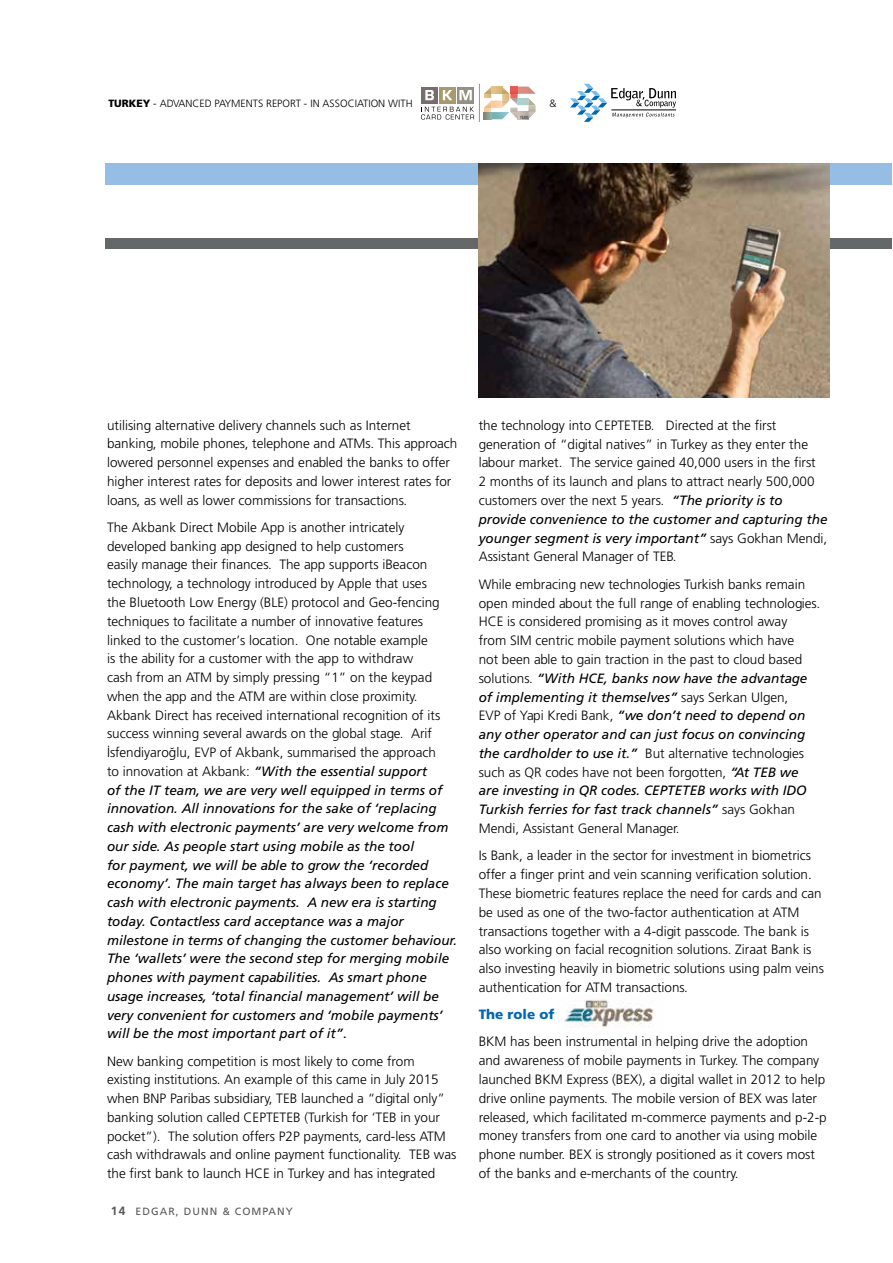
<style>
.page{position:relative;width:893px;height:1263px;background:#fff}
.page>*{position:absolute;margin:0;border:0;box-sizing:border-box;transform-origin:0 0}
.t1{font:13.5px/18.8px "Frutiger Light Nr Tr";color:#000}
.t2{font:13.5px/18.8px "Frutiger Italic Tr";color:#000}
.t3{font:13.5px "Frutiger Black Nr Tr";color:#0067b1}
.t4{font:10.5px "Frutiger Light Nr Tr";color:#000}
.t5{font:10.5px "Frutiger Normal Tr";letter-spacing:.1em;color:#58595b}
.s1{font-family:"Frutiger Black Nr Tr"}
.s2{font-family:"Frutiger Light Nr Tr"}
.s3{font-family:"Frutiger Bold Tr";font-size:12px}
.s4{font-family:"Frutiger Italic Tr"}
</style>
<div class="page">
<div style="left:105px;top:164px;width:787px;height:21px;background:#96bee5"></div>
<div style="left:105px;top:238px;width:787px;height:11px;background:#656868"></div>
<hr style="left:479px;top:84px;width:1px;height:38px;background:#939598">
<svg style="left:484px;top:87px;width:52px;height:32px"></svg>
<div style="left:421px;top:87px;width:17px;height:16px;background:#766d6c"></div>
<svg style="left:425px;top:90px;width:9px;height:10px"></svg>
<div style="left:439px;top:87px;width:17px;height:16px;background:#a8996e"></div>
<svg style="left:443px;top:90px;width:9px;height:10px"></svg>
<div style="left:457px;top:87px;width:17px;height:16px;background:#939084"></div>
<svg style="left:459px;top:90px;width:13px;height:10px"></svg>
<svg style="left:421px;top:107px;width:53px;height:12px"></svg>
<svg style="left:570px;top:84px;width:106px;height:38px"></svg>
<img style="left:564px;top:999px;width:90px;height:29px">
<img style="left:479px;top:164px;width:350px;height:234px">
<p class="t4" style="left:108px;top:97px;width:306px"><span class="s1">TURKEY</span> - ADVANCED PAYMENTS REPORT - IN ASSOCIATION WITH</p>
<p class="t4" style="left:549px;top:97px;width:9px">&amp;</p>
<p class="t1" style="left:107px;top:416px;width:352px">utilising alternative delivery channels such as Internet banking, mobile phones, telephone and ATMs. This approach lowered personnel expenses and enabled the banks to offer higher interest rates for deposits and lower interest rates for loans, as well as lower commissions for transactions.</p>
<p class="t1" style="left:107px;top:518px;width:335px">The Akbank Direct Mobile App is another intricately developed banking app designed to help customers<br>easily manage their finances. The app supports iBeacon technology, a technology introduced by Apple that uses the Bluetooth Low Energy (BLE) protocol and Geo-fencing techniques to facilitate a number of innovative features linked to the customer’s location. One notable example<br>is the ability for a customer with the app to withdraw cash from an ATM by simply pressing “1” on the keypad when the app and the ATM are within close proximity.<br>Akbank Direct has received international recognition of its success winning several awards on the global stage. Arif İsfendiyaroğlu, EVP of Akbank, summarised the approach</p>
<p class="t2" style="left:107px;top:762px;width:352px"><span class="s2">to innovation at Akbank:</span> “With the essential support<br>of the IT team, we are very well equipped in terms of innovation. All innovations for the sake of ‘replacing cash with electronic payments’ are very welcome from our side. As people start using mobile as the tool<br>for payment, we will be able to grow the ‘recorded economy’. The main target has always been to replace cash with electronic payments. A new era is starting today. Contactless card acceptance was a major milestone in terms of changing the customer behaviour.<br>The ‘wallets’ were the second step for merging mobile phones with payment capabilities. As smart phone usage increases, ‘total financial management’ will be very convenient for customers and ‘mobile payments’ will be the most important part of it”.</p>
<p class="t1" style="left:107px;top:1051px;width:351px">New banking competition is most likely to come from existing institutions. An example of this came in July 2015 when BNP Paribas subsidiary, TEB launched a “digital only” banking solution called CEPTETEB (Turkish for ‘TEB in your pocket”). The solution offers P2P payments, card-less ATM cash withdrawals and online payment functionality. TEB was the first bank to launch HCE in Turkey and has integrated</p>
<p class="t5" style="left:111px;top:1205px;width:184px"><span class="s3">14</span> EDGAR, DUNN &amp; COMPANY</p>
<p class="t1" style="left:479px;top:416px;width:339px">the technology into CEPTETEB. Directed at the first generation of “digital natives” in Turkey as they enter the labour market. The service gained 40,000 users in the first 2 months of its launch and plans to attract nearly 500,000 customers over the next 5 years. <span class="s4">“The priority is to</span></p>
<p class="t2" style="left:479px;top:510px;width:350px">provide convenience to the customer and capturing the younger segment is very important” <span class="s2">says Gokhan Mendi,</span></p>
<p class="t1" style="left:479px;top:543px;width:328px;line-height:27.3px">Assistant General Manager of TEB.<br>While embracing new technologies Turkish banks remain</p>
<p class="t1" style="left:479px;top:593px;width:343px">open minded about the full range of enabling technologies.<br>HCE is considered promising as it moves control away<br>from SIM centric mobile payment solutions which have<br>not been able to gain traction in the past to cloud based</p>
<p class="t2" style="left:479px;top:668px;width:330px"><span class="s2">solutions.</span> “With HCE, banks now have the advantage of implementing it themselves” <span class="s2">says Serkan Ulgen, EVP of Yapi Kredi Bank,</span> “we don’t need to depend on any other operator and can just focus on convincing</p>
<p class="t1" style="left:479px;top:744px;width:327px"><span class="s4">the cardholder to use it.”</span> But alternative technologies such as QR codes have not been forgotten, <span class="s4">“At TEB we</span></p>
<p class="t2" style="left:479px;top:781px;width:330px">are investing in QR codes. CEPTETEB works with IDO<br>Turkish ferries for fast track channels” <span class="s2">says Gokhan</span></p>
<p class="t1" style="left:479px;top:815px;width:334px;line-height:27.3px">Mendi, Assistant General Manager.<br>Is Bank, a leader in the sector for investment in biometrics</p>
<p class="t1" style="left:479px;top:865px;width:347px">offer a finger print and vein scanning verification solution.<br>These biometric features replace the need for cards and can be used as one of the two-factor authentication at ATM transactions together with a 4-digit passcode. The bank is also working on facial recognition solutions. Ziraat Bank is also investing heavily in biometric solutions using palm veins authentication for ATM transactions.</p>
<p class="t3" style="left:479px;top:1006px;width:77px">The role of</p>
<p class="t1" style="left:479px;top:1032px;width:349px">BKM has been instrumental in helping drive the adoption and awareness of mobile payments in Turkey. The company launched BKM Express (BEX), a digital wallet in 2012 to help drive online payments. The mobile version of BEX was later released, which facilitated m-commerce payments and p-2-p money transfers from one card to another via using mobile phone number. BEX is strongly positioned as it covers most of the banks and e-merchants of the country.</p>
</div>
